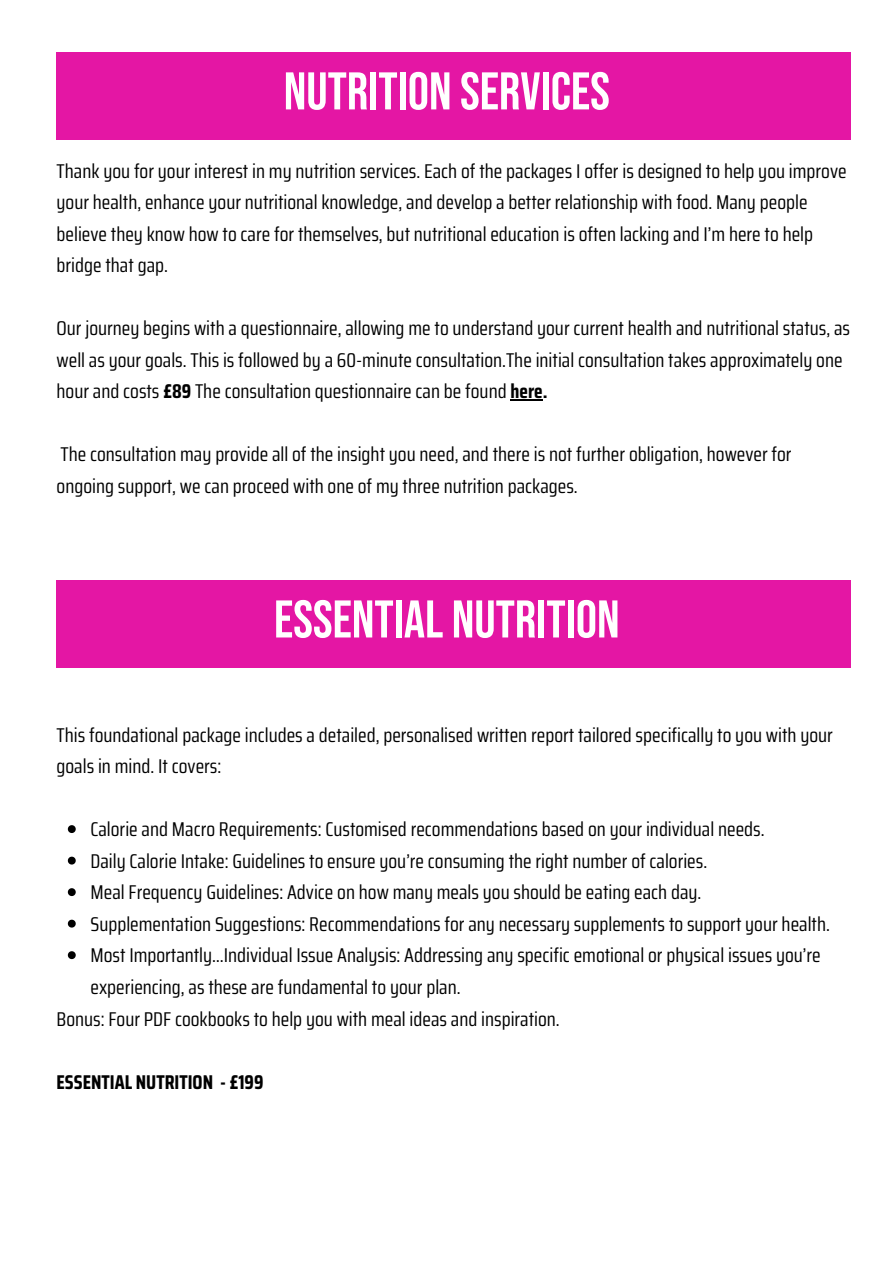
<style>
.page{position:relative;width:894px;height:1264px;background:#fff}
.page>*{position:absolute;margin:0;border:0;box-sizing:border-box;transform-origin:0 0}
.t1{font:52.95px "Bebas Neue";color:#fff}
.t2{font:19.95px/31.5px "Saira Condensed";color:#000}
.t3{font:700 19.95px "Saira Condensed";color:#000}
.s1{font-weight:700}
</style>
<div class="page">
<div style="left:57px;top:52px;width:793px;height:88px;background:#e416a4"></div>
<hr style="left:510px;top:399px;width:32px;height:1px;background:#000">
<div style="left:57px;top:580px;width:793px;height:87px;background:#e416a4"></div>
<svg style="left:68px;top:825px;width:8px;height:8px"></svg>
<svg style="left:68px;top:856px;width:8px;height:8px"></svg>
<svg style="left:68px;top:888px;width:8px;height:8px"></svg>
<svg style="left:68px;top:919px;width:8px;height:8px"></svg>
<svg style="left:68px;top:951px;width:8px;height:8px"></svg>
<h1 class="t1" style="left:284px;top:62px;width:327px">NUTRITION SERVICES</h1>
<p class="t2" style="left:57px;top:155px;width:791px">Thank you for your interest in my nutrition services. Each of the packages I offer is designed to help you improve your health, enhance your nutritional knowledge, and develop a better relationship with food. Many people believe they know how to care for themselves, but nutritional education is often lacking and I’m here to help bridge that gap.</p>
<p class="t2" style="left:57px;top:312px;width:794px">Our journey begins with a questionnaire, allowing me to understand your current health and nutritional status, as well as your goals. This is followed by a 60-minute consultation.The initial consultation takes approximately one hour and costs <span class="s1">£89</span> The consultation questionnaire can be found <span class="s1">here.</span></p>
<p class="t2" style="left:57px;top:438px;width:736px">The consultation may provide all of the insight you need, and there is not further obligation, however for ongoing support, we can proceed with one of my three nutrition packages.</p>
<h1 class="t1" style="left:274px;top:590px;width:347px">ESSENTIAL NUTRITION</h1>
<p class="t2" style="left:57px;top:719px;width:777px">This foundational package includes a detailed, personalised written report tailored specifically to you with your goals in mind. It covers:</p>
<p class="t2" style="left:90px;top:813px;width:675px">Calorie and Macro Requirements: Customised recommendations based on your individual needs.</p>
<p class="t2" style="left:90px;top:845px;width:618px">Daily Calorie Intake: Guidelines to ensure you’re consuming the right number of calories.</p>
<p class="t2" style="left:90px;top:876px;width:612px">Meal Frequency Guidelines: Advice on how many meals you should be eating each day.</p>
<p class="t2" style="left:90px;top:908px;width:740px">Supplementation Suggestions: Recommendations for any necessary supplements to support your health.</p>
<p class="t2" style="left:90px;top:939px;width:731px">Most Importantly…Individual Issue Analysis: Addressing any specific emotional or physical issues you’re experiencing, as these are fundamental to your plan.</p>
<p class="t2" style="left:57px;top:1002px;width:504px">Bonus: Four PDF cookbooks to help you with meal ideas and inspiration.</p>
<h2 class="t3" style="left:57px;top:1065px;width:208px">ESSENTIAL NUTRITION - £199</h2>
</div>
